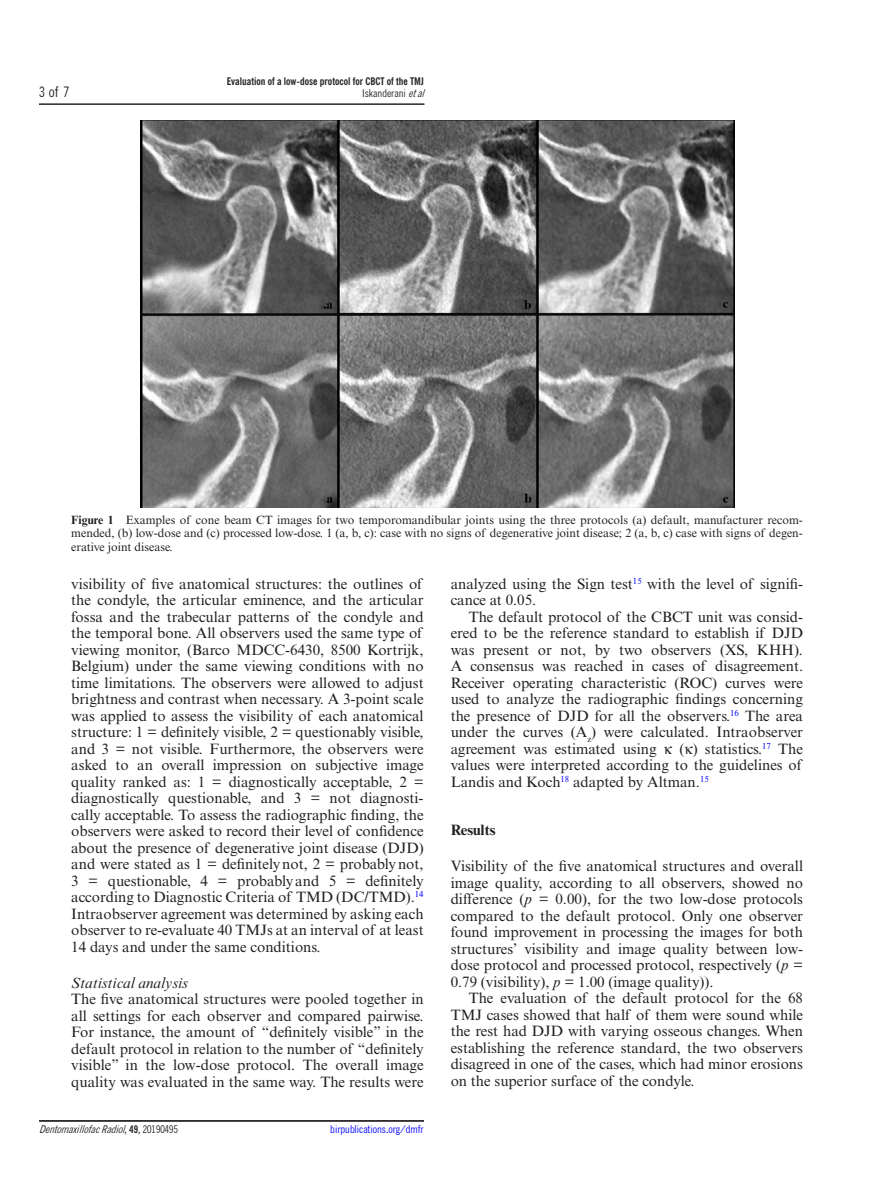
<style>
.page{position:relative;width:893px;height:1187px;background:#fff}
.page>*{position:absolute;margin:0;border:0;box-sizing:border-box;transform-origin:0 0}
.t1{font:15px/16.5px "Times New Roman MT Std";color:#231f20;text-align:justify}
.t2{font:italic 15px "Times New Roman MT Std";color:#231f20}
.t3{font:700 15px "Times New Roman MT Std";color:#231f20}
.t4{font:condensed 14.25px "News Gothic MT Std";color:#231f20}
.t5{font:12px/13.5px "Times New Roman MT Std";color:#231f20;text-align:justify}
.t6{font:700 condensed 10.5px "News Gothic BT";color:#231f20}
.t7{font:italic condensed 10.5px "News Gothic MT Std";color:#231f20}
.t8{font:condensed 10.5px "News Gothic MT Std";color:#00f}
.t9{font:condensed 10.5px "News Gothic MT Std";color:#231f20}
.s1{font-style:italic}
.s2{font-weight:700}
.s3{font-style:normal}
.s4{font-family:"News Gothic BT";font-weight:700;font-style:normal}
</style>
<div class="page">
<hr style="left:39px;top:104px;width:385px;height:1px;background:#231f20">
<hr style="left:39px;top:1120px;width:385px;height:1px;background:#231f20">
<img style="left:140px;top:121px;width:594px;height:386px">
<p class="t6" style="left:227px;top:75px;width:199px">Evaluation of a low-dose protocol for CBCT of the TMJ</p>
<p class="t4" style="left:39px;top:84px;width:32px">3 of 7</p>
<p class="t9" style="left:362px;top:87px;width:67px">Iskanderani <span class="s1">etal</span></p>
<p class="t5" style="left:71px;top:513px;width:733px"><span class="s2">Figure 1</span> Examples of cone beam CT images for two temporomandibular joints using the three protocols (a) default, manufacturer recom&shy;mended, (b) low-dose and (c) processed low-dose. 1 (a, b, c): case with no signs of degenerative joint disease; 2 (a, b, c) case with signs of degen&shy;erative joint disease.</p>
<p class="t1" style="left:71px;top:575px;width:354px">visibility of five anatomical structures: the outlines of the condyle, the articular eminence, and the articular fossa and the trabecular patterns of the condyle and the temporal bone. All observers used the same type of viewing monitor, (Barco MDCC-6430, 8500 Kortrijk, Belgium) under the same viewing conditions with no time limitations. The observers were allowed to adjust brightness and contrast when necessary. A 3-point scale was applied to assess the visibility of each anatomical structure: 1 = definitely visible, 2 = questionably visible, and 3 = not visible. Furthermore, the observers were asked to an overall impression on subjective image quality ranked as: 1 = diagnostically acceptable, 2 = diagnostically questionable, and 3 = not diagnosti&shy;cally acceptable. To assess the radiographic finding, the observers were asked to record their level of confidence about the presence of degenerative joint disease (DJD) and were stated as 1 = definitelynot, 2 = probablynot, 3 = questionable, 4 = probably and 5 = definitely according to Diagnostic Criteria of TMD (DC/TMD).<sup>14<br></sup>Intraobserver agreement was determined by asking each observer to re-evaluate 40 TMJs at an interval of at least 14 days and under the same conditions.</p>
<p class="t2" style="left:71px;top:974px;width:118px">Statistical analysis</p>
<p class="t1" style="left:71px;top:991px;width:354px">The five anatomical structures were pooled together in all settings for each observer and compared pairwise.<br>For instance, the amount of “definitely visible” in the default protocol in relation to the number of “definitely visible” in the low-dose protocol. The overall image quality was evaluated in the same way. The results were</p>
<p class="t7" style="left:39px;top:1123px;width:140px">DentomaxillofacRadiol<span class="s3">,</span> <span class="s4">4 9</span> <span class="s3">, 2 0 1 9 0 4 9 5</span></p>
<p class="t8" style="left:330px;top:1123px;width:95px">birpublications.org/dmfr</p>
<p class="t1" style="left:451px;top:575px;width:354px">analyzed using the Sign test<sup>15</sup> with the level of signifi&shy;cance at 0.05.</p>
<p class="t1" style="left:451px;top:608px;width:354px;text-indent:18px">The default protocol of the CBCT unit was consid&shy;ered to be the reference standard to establish if DJD was present or not, by two observers (XS, KHH).<br>A consensus was reached in cases of disagreement.<br>Receiver operating characteristic (ROC) curves were used to analyze the radiographic findings concerning the presence of DJD for all the observers.<sup>16</sup> The area under the curves (A<sub>z</sub>) were calculated. Intraobserver agreement was estimated using</p>
<p class="t1" style="left:451px;top:740px;width:354px;text-indent:229px">( ) statistics.<sup>17</sup> The values were interpreted according to the guidelines of Landis and Koch<sup>18</sup> adapted by Altman.<sup>15</sup></p>
<p class="t3" style="left:451px;top:820px;width:46px">Results</p>
<p class="t1" style="left:451px;top:857px;width:354px">Visibility of the five anatomical structures and overall image quality, according to all observers, showed no difference (<span class="s1">p</span> = 0.00), for the two low-dose protocols compared to the default protocol. Only one observer found improvement in processing the images for both structures’ visibility and image quality between low&shy;dose protocol and processed protocol, respectively (<span class="s1">p</span> = 0.79 (visibility), <span class="s1">p</span> = 1.00 (image quality)).</p>
<p class="t1" style="left:451px;top:989px;width:354px;text-indent:18px">The evaluation of the default protocol for the 68<br>TMJ cases showed that half of them were sound while the rest had DJD with varying osseous changes. When establishing the reference standard, the two observers disagreed in one of the cases, which had minor erosions on the superior surface of the condyle.</p>
</div>
